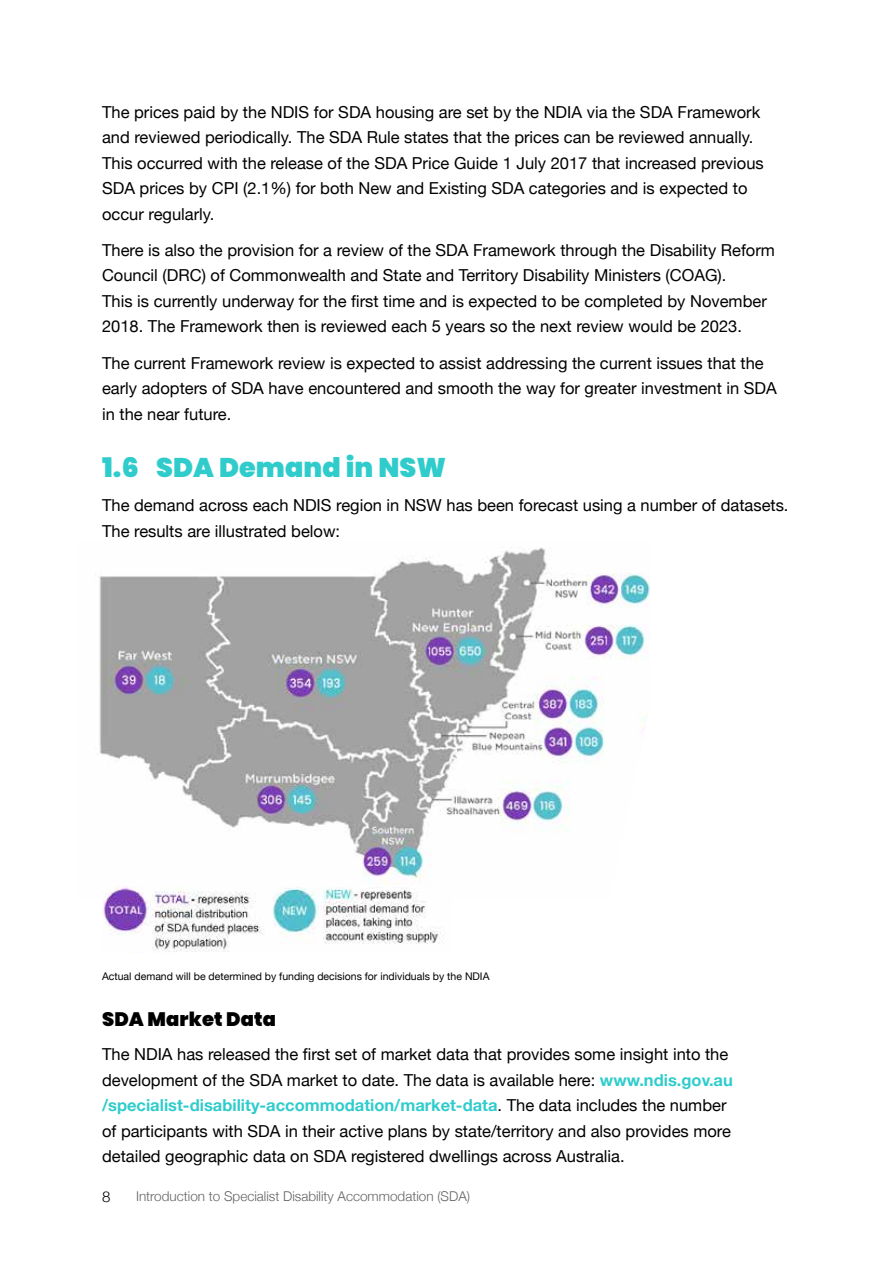
<style>
.page{position:relative;width:893px;height:1263px;background:#fff}
.page>*{position:absolute;margin:0;border:0;box-sizing:border-box;transform-origin:0 0}
.t1{font:900 27px "Poppins";letter-spacing:.005em;color:#30cccc}
.t2{font:900 19.5px "Poppins";letter-spacing:.005em;color:#000}
.t3{font:16.5px/25.5px "Helvetica Neue";color:#000}
.t4{font:300 15px "Helvetica Neue";color:#000}
.t5{font:300 13.5px "Helvetica Neue";color:#646363}
.t6{font:10.5px "Helvetica Neue";color:#000}
.s1{font-weight:700;color:#30cccc}
</style>
<div class="page">
<img style="left:99px;top:547px;width:551px;height:341px">
<img style="left:102px;top:887px;width:178px;height:65px">
<img style="left:274px;top:888px;width:170px;height:64px">
<p class="t3" style="left:102px;top:100px;width:663px">The prices paid by the NDIS for SDA housing are set by the NDIA via the SDA Framework and reviewed periodically. The SDA Rule states that the prices can be reviewed annually.<br>This occurred with the release of the SDA Price Guide 1 July 2017 that increased previous SDA prices by CPI (2.1%) for both New and Existing SDA categories and is expected to occur regularly.</p>
<p class="t3" style="left:102px;top:238px;width:674px">There is also the provision for a review of the SDA Framework through the Disability Reform Council (DRC) of Commonwealth and State and Territory Disability Ministers (COAG).<br>This is currently underway for the first time and is expected to be completed by November 2018. The Framework then is reviewed each 5 years so the next review would be 2023.</p>
<p class="t3" style="left:102px;top:351px;width:676px">The current Framework review is expected to assist addressing the current issues that the early adopters of SDA have encountered and smooth the way for greater investment in SDA in the near future.</p>
<h1 class="t1" style="left:102px;top:452px;width:346px">1.6 SDA Demand in NSW</h1>
<p class="t3" style="left:102px;top:493px;width:688px">The demand across each NDIS region in NSW has been forecast using a number of datasets.<br>The results are illustrated below:</p>
<p class="t6" style="left:102px;top:968px;width:389px">Actual demand will be determined by funding decisions for individuals by the NDIA</p>
<p class="t2" style="left:102px;top:1008px;width:175px">SDA Market Data</p>
<p class="t3" style="left:102px;top:1043px;width:632px">The NDIA has released the first set of market data that provides some insight into the development of the SDA market to date. The data is available here: <span class="s1">www.ndis.gov.au /specialist-disability-accommodation/market-data</span>. The data includes the number of participants with SDA in their active plans by state/territory and also provides more detailed geographic data on SDA registered dwellings across Australia.</p>
<p class="t4" style="left:102px;top:1185px;width:10px">8</p>
<p class="t5" style="left:136px;top:1185px;width:336px">Introduction to Specialist Disability Accommodation (SDA)</p>
</div>
